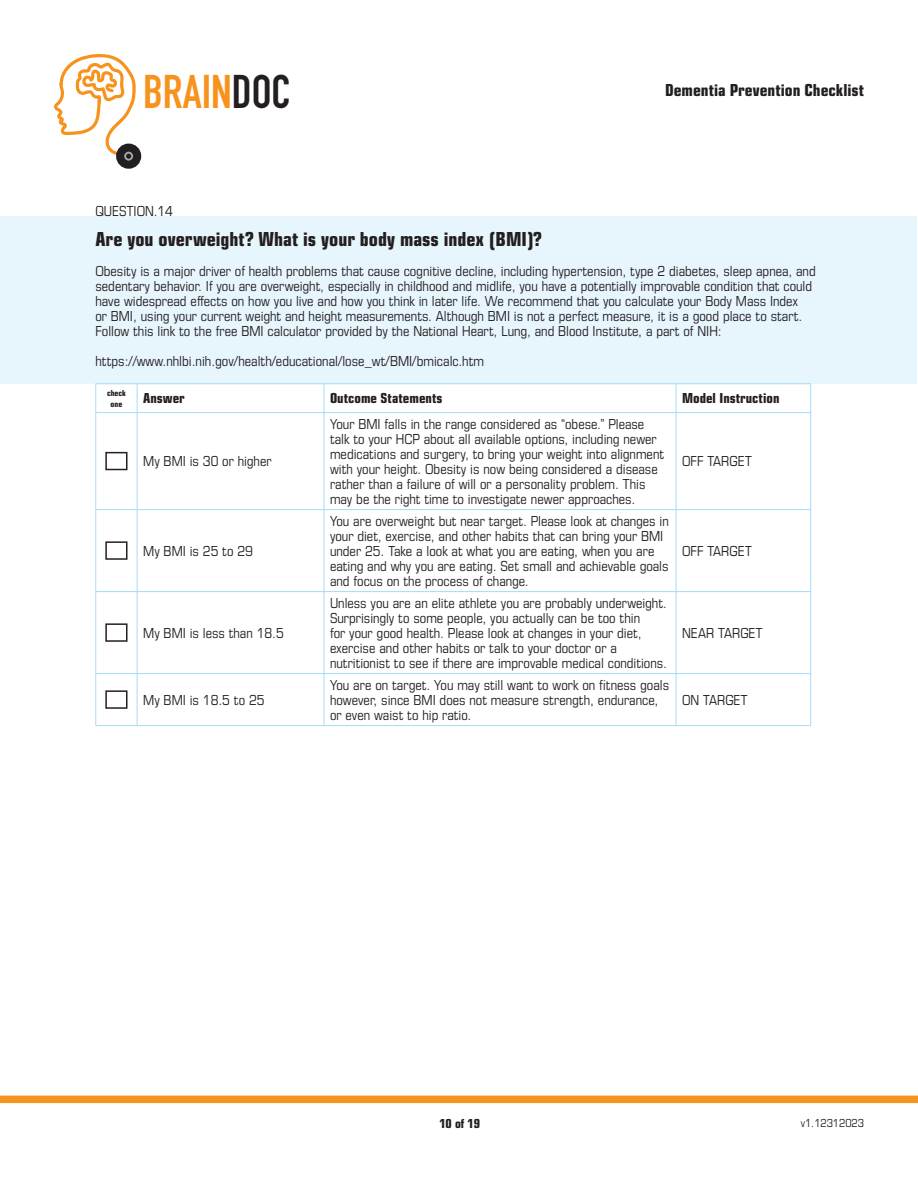
<style>
.page{position:relative;width:918px;height:1188px;background:#fff}
.page>*{position:absolute;margin:0;border:0;box-sizing:border-box;transform-origin:0 0}
.t1{font:700 46.5px "DIN Condensed";color:#f7931d}
.t2{font:21px "Eurostile Con Hea";color:#231f20}
.t3{font:18px "Eurostile Con Hea";color:#231f20}
.t4{font:15px/15px "Eurostile Con";color:#231f20}
.t5{font:15px "Eurostile Con Hea";color:#231f20}
.t6{font:13.5px "Eurostile Con Hea";color:#231f20}
.t7{font:12px "Eurostile Con";color:#231f20}
.t8{font:9px "Eurostile Con Hea";color:#231f20}
.s1{color:#231f20}
</style>
<div class="page">
<div style="left:116px;top:144px;width:25px;height:25px;border:8px solid #231f20;border-radius:50%"></div>
<div style="left:121px;top:149px;width:15px;height:15px;border:3px solid #231f20;border-radius:50%"></div>
<svg style="left:54px;top:54px;width:82px;height:105px"></svg>
<div style="left:0;top:1096px;width:918px;height:7px;background:#f79420"></div>
<div style="left:1px;top:216px;width:916px;height:167px;background:#e7f5fc"></div>
<hr style="left:95px;top:383px;width:42px;height:1px;background:#a5dcf7">
<svg style="left:95px;top:384px;width:1px;height:28px"></svg>
<hr style="left:137px;top:383px;width:187px;height:1px;background:#a5dcf7">
<svg style="left:137px;top:384px;width:1px;height:28px"></svg>
<hr style="left:324px;top:383px;width:352px;height:1px;background:#a5dcf7">
<svg style="left:324px;top:384px;width:1px;height:28px"></svg>
<hr style="left:676px;top:383px;width:135px;height:1px;background:#a5dcf7">
<svg style="left:676px;top:384px;width:1px;height:28px"></svg>
<svg style="left:810px;top:384px;width:1px;height:28px"></svg>
<hr style="left:95px;top:412px;width:42px;height:1px;background:#a5dcf7">
<hr style="left:95px;top:413px;width:1px;height:96px;background:#a5dcf7">
<hr style="left:137px;top:412px;width:187px;height:1px;background:#a5dcf7">
<hr style="left:137px;top:413px;width:1px;height:96px;background:#a5dcf7">
<hr style="left:324px;top:412px;width:352px;height:1px;background:#a5dcf7">
<hr style="left:324px;top:413px;width:1px;height:96px;background:#a5dcf7">
<hr style="left:676px;top:412px;width:135px;height:1px;background:#a5dcf7">
<hr style="left:676px;top:413px;width:1px;height:96px;background:#a5dcf7">
<hr style="left:810px;top:413px;width:1px;height:96px;background:#a5dcf7">
<hr style="left:95px;top:509px;width:42px;height:1px;background:#a5dcf7">
<hr style="left:95px;top:510px;width:1px;height:81px;background:#a5dcf7">
<hr style="left:137px;top:509px;width:187px;height:1px;background:#a5dcf7">
<hr style="left:137px;top:510px;width:1px;height:81px;background:#a5dcf7">
<hr style="left:324px;top:509px;width:352px;height:1px;background:#a5dcf7">
<hr style="left:324px;top:510px;width:1px;height:81px;background:#a5dcf7">
<hr style="left:676px;top:509px;width:135px;height:1px;background:#a5dcf7">
<hr style="left:676px;top:510px;width:1px;height:81px;background:#a5dcf7">
<hr style="left:810px;top:510px;width:1px;height:81px;background:#a5dcf7">
<hr style="left:95px;top:591px;width:42px;height:1px;background:#a5dcf7">
<hr style="left:95px;top:592px;width:1px;height:81px;background:#a5dcf7">
<hr style="left:137px;top:591px;width:187px;height:1px;background:#a5dcf7">
<hr style="left:137px;top:592px;width:1px;height:81px;background:#a5dcf7">
<hr style="left:324px;top:591px;width:352px;height:1px;background:#a5dcf7">
<hr style="left:324px;top:592px;width:1px;height:81px;background:#a5dcf7">
<hr style="left:676px;top:591px;width:135px;height:1px;background:#a5dcf7">
<hr style="left:676px;top:592px;width:1px;height:81px;background:#a5dcf7">
<hr style="left:810px;top:592px;width:1px;height:81px;background:#a5dcf7">
<hr style="left:95px;top:673px;width:42px;height:1px;background:#a5dcf7">
<hr style="left:95px;top:674px;width:1px;height:51px;background:#a5dcf7">
<hr style="left:137px;top:673px;width:187px;height:1px;background:#a5dcf7">
<hr style="left:137px;top:674px;width:1px;height:51px;background:#a5dcf7">
<hr style="left:324px;top:673px;width:352px;height:1px;background:#a5dcf7">
<hr style="left:324px;top:674px;width:1px;height:51px;background:#a5dcf7">
<hr style="left:676px;top:673px;width:135px;height:1px;background:#a5dcf7">
<hr style="left:676px;top:674px;width:1px;height:51px;background:#a5dcf7">
<hr style="left:810px;top:674px;width:1px;height:51px;background:#a5dcf7">
<hr style="left:95px;top:725px;width:42px;height:1px;background:#a5dcf7">
<hr style="left:137px;top:725px;width:187px;height:1px;background:#a5dcf7">
<hr style="left:324px;top:725px;width:352px;height:1px;background:#a5dcf7">
<hr style="left:676px;top:725px;width:135px;height:1px;background:#a5dcf7">
<div style="left:105px;top:452px;width:23px;height:18px;border:2px solid #231f20"></div>
<div style="left:105px;top:541px;width:23px;height:19px;border:2px solid #231f20"></div>
<div style="left:105px;top:623px;width:23px;height:19px;border:2px solid #231f20"></div>
<div style="left:105px;top:690px;width:23px;height:19px;border:2px solid #231f20"></div>
<h1 class="t1" style="left:143px;top:61px;width:149px">BRAIN<span class="s1">DOC</span></h1>
<p class="t3" style="left:665px;top:77px;width:200px">Dementia Prevention Checklist</p>
<p class="t4" style="left:95px;top:203px;width:79px">QUESTION.14</p>
<p class="t2" style="left:95px;top:224px;width:448px">Are you overweight? What is your body mass index (BMI)?</p>
<p class="t4" style="left:95px;top:263px;width:722px">Obesity is a major driver of health problems that cause cognitive decline, including hypertension, type 2 diabetes, sleep apnea, and sedentary behavior. If you are overweight, especially in childhood and midlife, you have a potentially improvable condition that could have widespread effects on how you live and how you think in later life. We recommend that you calculate your Body Mass Index<br>or BMI, using your current weight and height measurements. Although BMI is not a perfect measure, it is a good place to start.<br>Follow this link to the free BMI calculator provided by the National Heart, Lung, and Blood Institute, a part of NIH:</p>
<p class="t4" style="left:95px;top:353px;width:390px">https://www.nhlbi.nih.gov/health/educational/lose_wt/BMI/bmicalc.htm</p>
<p class="t8" style="left:107px;top:386px;width:20px">check</p>
<p class="t8" style="left:111px;top:397px;width:13px">one</p>
<p class="t5" style="left:143px;top:387px;width:43px">Answer</p>
<p class="t5" style="left:330px;top:387px;width:114px">Outcome Statements</p>
<p class="t5" style="left:682px;top:387px;width:99px">Model Instruction</p>
<p class="t4" style="left:143px;top:453px;width:130px">My BMI is 30 or higher</p>
<p class="t4" style="left:330px;top:415px;width:336px">Your BMI falls in the range considered as “obese.” Please talk to your HCP about all available options, including newer medications and surgery, to bring your weight into alignment with your height. Obesity is now being considered a disease rather than a failure of will or a personality problem. This may be the right time to investigate newer approaches.</p>
<p class="t4" style="left:682px;top:453px;width:71px">OFF TARGET</p>
<p class="t4" style="left:143px;top:542px;width:111px">My BMI is 25 to 29</p>
<p class="t4" style="left:330px;top:512px;width:340px">You are overweight but near target. Please look at changes in your diet, exercise, and other habits that can bring your BMI under 25. Take a look at what you are eating, when you are eating and why you are eating. Set small and achievable goals and focus on the process of change.</p>
<p class="t4" style="left:682px;top:542px;width:71px">OFF TARGET</p>
<p class="t4" style="left:143px;top:624px;width:142px">My BMI is less than 18.5</p>
<p class="t4" style="left:330px;top:594px;width:338px">Unless you are an elite athlete you are probably underweight.<br>Surprisingly to some people, you actually can be too thin<br>for your good health. Please look at changes in your diet, exercise and other habits or talk to your doctor or a nutritionist to see if there are improvable medical conditions.</p>
<p class="t4" style="left:682px;top:624px;width:82px">NEAR TARGET</p>
<p class="t4" style="left:143px;top:691px;width:123px">My BMI is 18.5 to 25</p>
<p class="t4" style="left:330px;top:676px;width:341px">You are on target. You may still want to work on fitness goals however, since BMI does not measure strength, endurance, or even waist to hip ratio.</p>
<p class="t4" style="left:682px;top:691px;width:67px">ON TARGET</p>
<p class="t6" style="left:439px;top:1113px;width:42px">10 of 19</p>
<p class="t7" style="left:801px;top:1114px;width:65px">v1.12312023</p>
</div>
